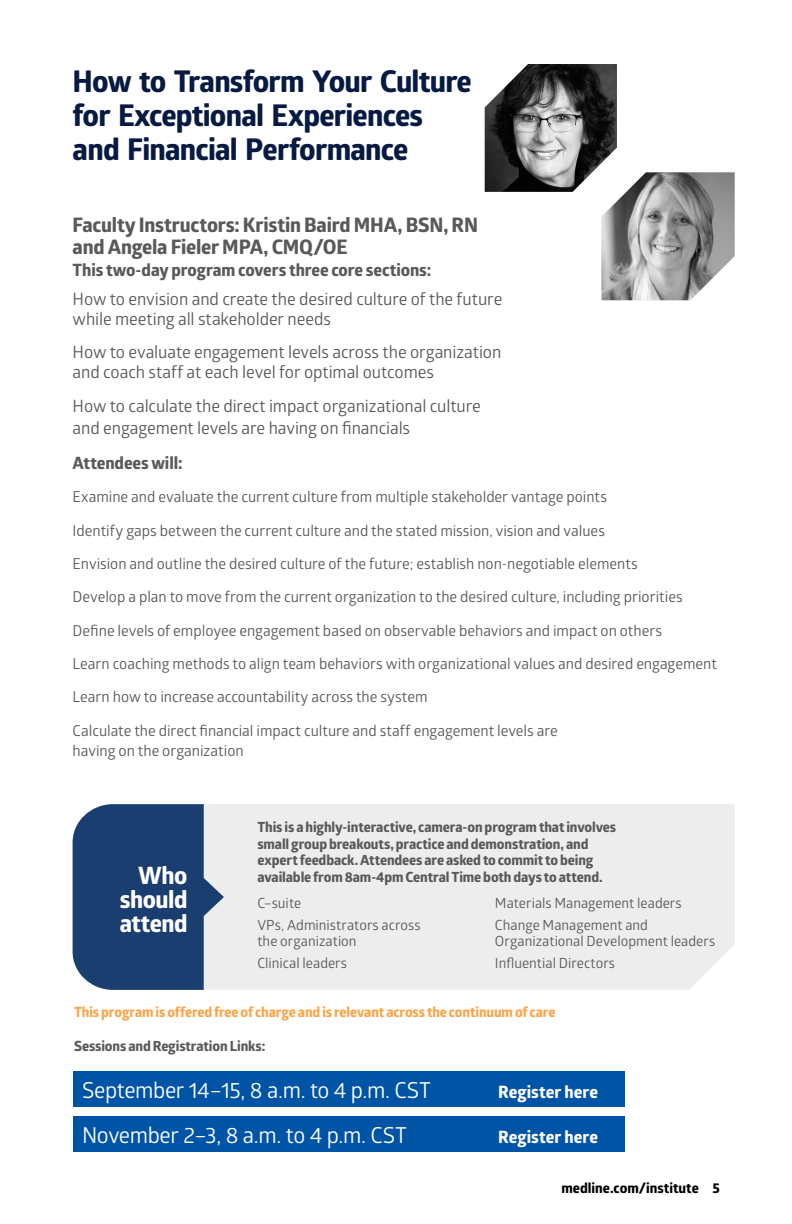
<style>
.page{position:relative;width:792px;height:1224px;background:#fff}
.page>*{position:absolute;margin:0;border:0;box-sizing:border-box;transform-origin:0 0}
.t1{font:800 30px/34px "Glober";letter-spacing:-.025em;color:#071a41}
.t2{font:800 24px/24px "Glober";letter-spacing:-.02em;color:#fff;text-align:justify}
.t3{font:22px "Glober";letter-spacing:-.02em;color:#fff}
.t4{font:800 20px/22px "Glober";letter-spacing:-.01em;color:#58595b}
.t5{font:17px/20px "Glober";letter-spacing:-.005em;color:#58595b}
.t6{font:800 17px "Glober";letter-spacing:-.005em;color:#58595b}
.t7{font:800 17px "Glober";letter-spacing:.005em;color:#fff}
.t8{font:15px/20px "Glober";color:#58595b}
.t9{font:800 14px/16.8px "Glober";letter-spacing:-.01em;color:#58595b}
.t10{font:14px/22px "Glober";color:#58595b}
.t11{font:800 14px "Glober";letter-spacing:-.01em;color:#faa54a}
.t12{font:800 14px "Glober";color:#000}
</style>
<div class="page">
<div style="left:224px;top:804px;width:511px;height:186px;background:#ededee"></div>
<svg style="left:73px;top:804px;width:151px;height:186px;background:#395783"></svg>
<div style="left:73px;top:1116px;width:552px;height:36px;background:#0054a6"></div>
<div style="left:73px;top:1071px;width:552px;height:36px;background:#0054a6"></div>
<svg style="left:484px;top:64px;width:133px;height:236px"></svg>
<img style="left:602px;top:172px;width:133px;height:128px">
<h1 class="t1" style="left:73px;top:64px;width:401px">How to Transform Your Culture for Exceptional Experiences and Financial Performance</h1>
<h3 class="t4" style="left:73px;top:214px;width:407px">Faculty Instructors: Kristin Baird MHA, BSN, RN and Angela Fieler MPA, CMQ/OE</h3>
<p class="t6" style="left:73px;top:258px;width:360px">This two-day program covers three core sections:</p>
<p class="t5" style="left:73px;top:288px;width:431px">How to envision and create the desired culture of the future while meeting all stakeholder needs</p>
<p class="t5" style="left:73px;top:342px;width:430px">How to evaluate engagement levels across the organization and coach staff at each level for optimal outcomes</p>
<p class="t5" style="left:73px;top:394px;width:410px;line-height:22px">How to calculate the direct impact organizational culture and engagement levels are having on financials</p>
<p class="t6" style="left:73px;top:451px;width:112px">Attendees will:</p>
<p class="t8" style="left:73px;top:486px;width:536px">Examine and evaluate the current culture from multiple stakeholder vantage points</p>
<p class="t8" style="left:73px;top:520px;width:534px">Identify gaps between the current culture and the stated mission, vision and values</p>
<p class="t8" style="left:73px;top:553px;width:567px">Envision and outline the desired culture of the future; establish non-negotiable elements</p>
<p class="t8" style="left:73px;top:586px;width:612px">Develop a plan to move from the current organization to the desired culture, including priorities</p>
<p class="t8" style="left:73px;top:620px;width:591px">Define levels of employee engagement based on observable behaviors and impact on others</p>
<p class="t8" style="left:73px;top:653px;width:646px">Learn coaching methods to align team behaviors with organizational values and desired engagement</p>
<p class="t8" style="left:73px;top:686px;width:356px">Learn how to increase accountability across the system</p>
<p class="t8" style="left:73px;top:719px;width:487px">Calculate the direct financial impact culture and staff engagement levels are having on the organization</p>
<h2 class="t2" style="left:120px;top:864px;width:69px;text-indent:19px">Who should attend</h2>
<p class="t9" style="left:257px;top:818px;width:360px">This is a highly-interactive, camera-on program that involves small group breakouts, practice and demonstration, and expert feedback. Attendees are asked to commit to being available from 8am-4pm Central Time both days to attend.</p>
<p class="t10" style="left:257px;top:892px;width:165px">C–suite<br>VPs, Administrators across</p>
<p class="t10" style="left:257px;top:930px;width:101px">the organization<br>Clinical leaders</p>
<p class="t10" style="left:495px;top:892px;width:188px">Materials Management leaders<br>Change Management and</p>
<p class="t10" style="left:495px;top:930px;width:222px">Organizational Development leaders<br>Influential Directors</p>
<p class="t11" style="left:74px;top:1002px;width:483px">This program is offered free of charge and is relevant across the continuum of care</p>
<p class="t9" style="left:74px;top:1037px;width:193px">Sessions and Registration Links:</p>
<h3 class="t3" style="left:82px;top:1074px;width:351px">September 14–15, 8 a.m. to 4 p.m. CST</h3>
<p class="t7" style="left:498px;top:1079px;width:101px">Register here</p>
<h3 class="t3" style="left:82px;top:1119px;width:326px">November 2–3, 8 a.m. to 4 p.m. CST</h3>
<p class="t7" style="left:498px;top:1124px;width:101px">Register here</p>
<p class="t12" style="left:561px;top:1178px;width:160px">medline.com/institute 5</p>
</div>
